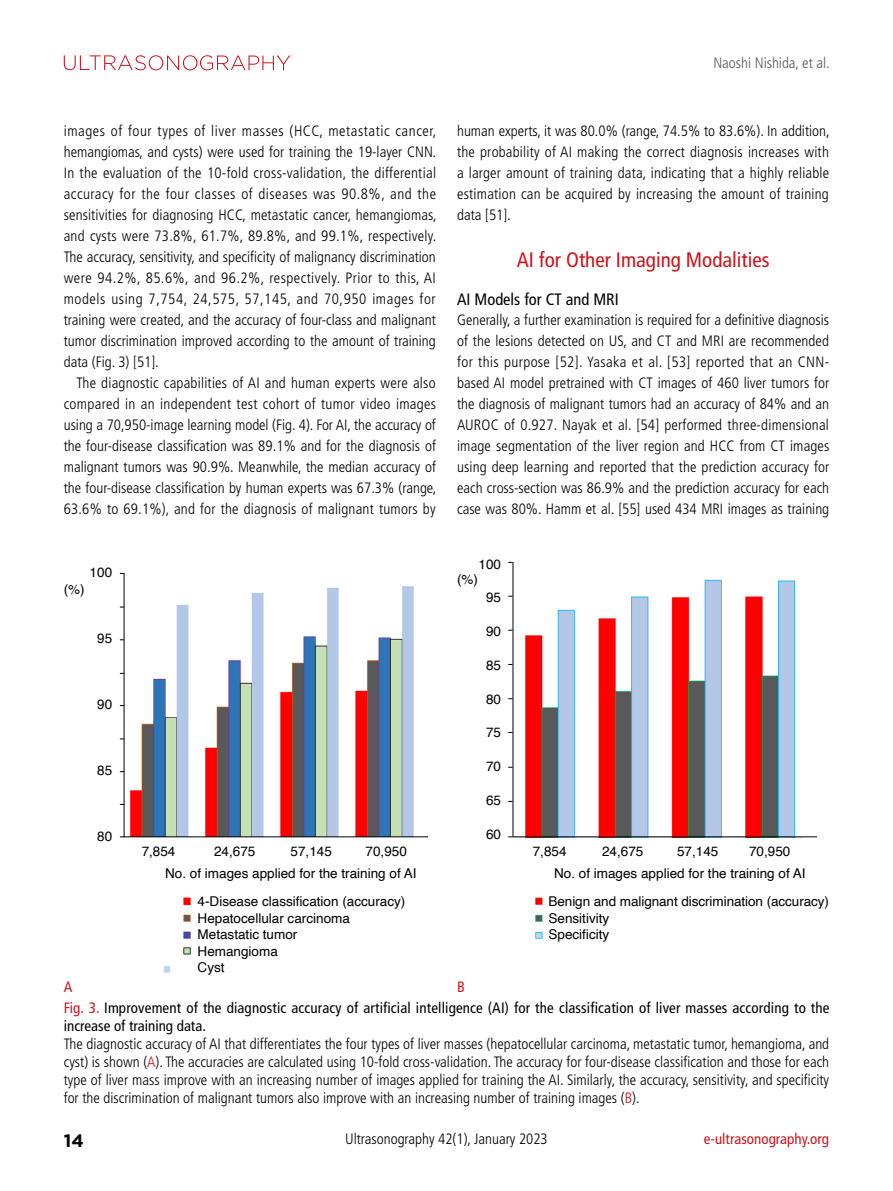
<style>
.page{position:relative;width:893px;height:1191px;background:#fff}
.page>*{position:absolute;margin:0;border:0;box-sizing:border-box;transform-origin:0 0}
.t1{font:condensed 21px "Frutiger LT Std";color:#d0121b}
.t2{font:700 18px "Gotham";color:#000}
.t3{font:condensed 16.5px "Frutiger LT Std";color:#000}
.t4{font:300 condensed 15px/21px "Frutiger LT Std";color:#000;text-align:justify}
.t5{font:condensed 15px/18px "Frutiger LT Std";letter-spacing:.01em;color:#000}
.t6{font:condensed 15px "Frutiger LT Std";color:#d0121b}
.t7{font:300 condensed 15px "Frutiger LT Std";color:#595757}
.t8{font:13.5px/16.5px "Helvetica";color:#000}
.s1{color:#d0121b}
</style>
<div class="page">
<svg style="left:64px;top:55px;width:226px;height:15px"></svg>
<svg style="left:163px;top:966px;width:8px;height:7px"></svg>
<svg style="left:512px;top:561px;width:305px;height:276px"></svg>
<img style="left:535px;top:932px;width:7px;height:7px">
<img style="left:535px;top:914px;width:7px;height:8px">
<img style="left:535px;top:897px;width:7px;height:8px">
<svg style="left:183px;top:931px;width:8px;height:24px"></svg>
<svg style="left:183px;top:897px;width:8px;height:25px"></svg>
<svg style="left:123px;top:572px;width:306px;height:265px"></svg>
<p class="t7" style="left:713px;top:54px;width:118px">Naoshi Nishida, et al.</p>
<p class="t4" style="left:64px;top:120px;width:374px">images of four types of liver masses (HCC, metastatic cancer, hemangiomas, and cysts) were used for training the 19-layer CNN.<br>In the evaluation of the 10-fold cross-validation, the differential accuracy for the four classes of diseases was 90.8%, and the sensitivities for diagnosing HCC, metastatic cancer, hemangiomas, and cysts were 73.8%, 61.7%, 89.8%, and 99.1%, respectively.<br>The accuracy, sensitivity, and specificity of malignancy discrimination were 94.2%, 85.6%, and 96.2%, respectively. Prior to this, AI models using 7,754, 24,575, 57,145, and 70,950 images for training were created, and the accuracy of four-class and malignant tumor discrimination improved according to the amount of training data (Fig. 3) [51].</p>
<p class="t4" style="left:64px;top:372px;width:374px;text-indent:13px">The diagnostic capabilities of AI and human experts were also compared in an independent test cohort of tumor video images using a 70,950-image learning model (Fig. 4). For AI, the accuracy of the four-disease classification was 89.1% and for the diagnosis of malignant tumors was 90.9%. Meanwhile, the median accuracy of the four-disease classification by human experts was 67.3% (range, 63.6% to 69.1%), and for the diagnosis of malignant tumors by</p>
<p class="t8" style="left:90px;top:564px;width:24px">100</p>
<p class="t8" style="left:64px;top:581px;width:22px">(%)</p>
<p class="t8" style="left:97px;top:630px;width:17px">95</p>
<p class="t8" style="left:97px;top:696px;width:17px">90</p>
<p class="t8" style="left:97px;top:762px;width:17px">85</p>
<p class="t8" style="left:97px;top:828px;width:17px">80</p>
<p class="t8" style="left:142px;top:843px;width:35px">7,854</p>
<p class="t8" style="left:214px;top:843px;width:43px">24,675</p>
<p class="t8" style="left:291px;top:843px;width:43px">57,145</p>
<p class="t8" style="left:366px;top:843px;width:43px">70,950</p>
<p class="t8" style="left:198px;top:859px;width:220px;line-height:28px;text-indent:-32px">No. of images applied for the training of AI<br>4-Disease classification (accuracy)</p>
<p class="t8" style="left:198px;top:910px;width:154px">Hepatocellular carcinoma<br>Metastatic tumor<br>Hemangioma<br>Cyst</p>
<p class="t4" style="left:457px;top:120px;width:374px">human experts, it was 80.0% (range, 74.5% to 83.6%). In addition, the probability of AI making the correct diagnosis increases with a larger amount of training data, indicating that a highly reliable estimation can be acquired by increasing the amount of training data [51].</p>
<h1 class="t1" style="left:517px;top:247px;width:254px">AI for Other Imaging Modalities</h1>
<p class="t3" style="left:457px;top:290px;width:163px">AI Models for CT and MRI</p>
<p class="t4" style="left:457px;top:309px;width:374px">Generally, a further examination is required for a definitive diagnosis of the lesions detected on US, and CT and MRI are recommended for this purpose [52]. Yasaka et al. [53] reported that an CNN&shy;based AI model pretrained with CT images of 460 liver tumors for the diagnosis of malignant tumors had an accuracy of 84% and an AUROC of 0.927. Nayak et al. [54] performed three-dimensional image segmentation of the liver region and HCC from CT images using deep learning and reported that the prediction accuracy for each cross-section was 86.9% and the prediction accuracy for each case was 80%. Hamm et al. [55] used 434 MRI images as training</p>
<p class="t8" style="left:479px;top:556px;width:24px">100</p>
<p class="t8" style="left:486px;top:589px;width:17px">95</p>
<p class="t8" style="left:486px;top:623px;width:17px">90</p>
<p class="t8" style="left:486px;top:657px;width:17px">85</p>
<p class="t8" style="left:486px;top:691px;width:17px">80</p>
<p class="t8" style="left:486px;top:724px;width:17px">75</p>
<p class="t8" style="left:486px;top:758px;width:17px">70</p>
<p class="t8" style="left:486px;top:792px;width:17px">65</p>
<p class="t8" style="left:486px;top:826px;width:17px">60</p>
<p class="t8" style="left:457px;top:572px;width:22px">(%)</p>
<p class="t8" style="left:533px;top:843px;width:35px">7,854</p>
<p class="t8" style="left:602px;top:843px;width:43px">24,675</p>
<p class="t8" style="left:677px;top:843px;width:43px">57,145</p>
<p class="t8" style="left:749px;top:843px;width:43px">70,950</p>
<p class="t8" style="left:554px;top:865px;width:253px">No. of images applied for the training of AI</p>
<p class="t8" style="left:549px;top:894px;width:282px">Benign and malignant discrimination (accuracy)<br>Sensitivity<br>Specificity</p>
<p class="t6" style="left:64px;top:978px;width:10px">A</p>
<p class="t6" style="left:457px;top:978px;width:9px">B</p>
<p class="t5" style="left:64px;top:999px;width:767px"><span class="s1">Fig. 3.</span> Improvement of the diagnostic accuracy of artificial intelligence (AI) for the classification of liver masses according to the increase of training data.</p>
<p class="t4" style="left:64px;top:1035px;width:767px;line-height:18px">The diagnostic accuracy of AI that differentiates the four types of liver masses (hepatocellular carcinoma, metastatic tumor, hemangioma, and cyst) is shown (<span class="s1">A</span>). The accuracies are calculated using 10-fold cross-validation. The accuracy for four-disease classification and those for each type of liver mass improve with an increasing number of images applied for training the AI. Similarly, the accuracy, sensitivity, and specificity for the discrimination of malignant tumors also improve with an increasing number of training images (<span class="s1">B</span>).</p>
<p class="t2" style="left:64px;top:1130px;width:21px">14</p>
<p class="t4" style="left:345px;top:1128px;width:204px">Ultrasonography 42(1), January 2023</p>
<p class="t6" style="left:704px;top:1130px;width:127px">e-ultrasonography.org</p>
</div>
